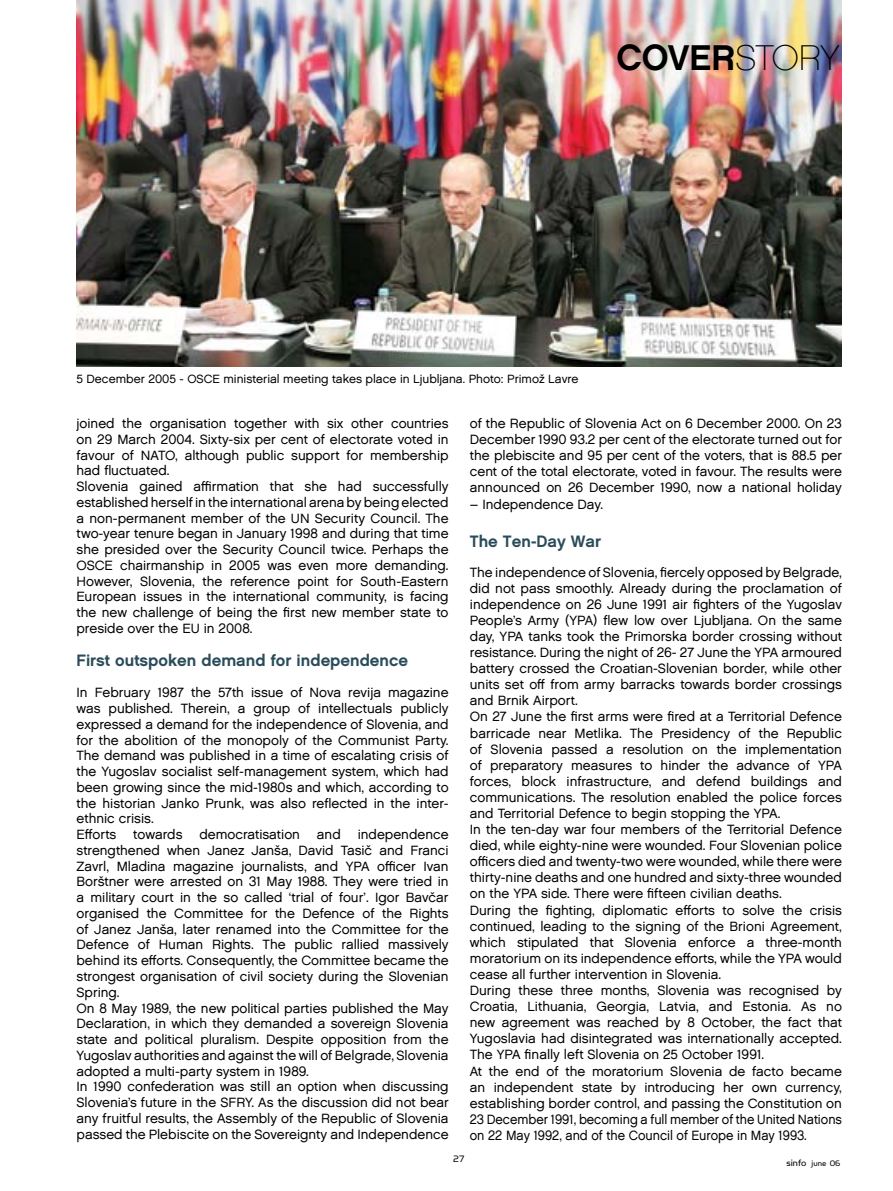
<style>
.page{position:relative;width:893px;height:1191px;background:#fff}
.page>*{position:absolute;margin:0;border:0;box-sizing:border-box;transform-origin:0 0}
.t1{font:36px "Chalet TT New York Nineteen Eighty";letter-spacing:-.005em;color:#000}
.t2{font:16.5px "Chalet Sixty Bold";color:#2a4c5a}
.t3{font:13.5px/15.8px "Chalet TT London Nineteen Sixty";color:#000}
.t4{font:12px "Chalet TT London Nineteen Sixty";color:#000}
.t5{font:10.5px "Simian Display Orangutan";color:#000}
.t6{font:9px "Simian Display Orangutan";color:#000}
.s1{font-family:"Chalet TT Paris Nineteen Eighty"}
.s2{font-size:10.5px}
</style>
<div class="page">
<img style="left:77px;top:0;width:765px;height:367px">
<h1 class="t1" style="left:617px;top:34px;width:225px">COVER<span class="s1">STORY</span></h1>
<p class="t4" style="left:77px;top:372px;width:503px">5 December 2005 - OSCE ministerial meeting takes place in Ljubljana. Photo: Primož Lavre</p>
<p class="t3" style="left:77px;top:415px;width:374px">joined the organisation together with six other countries on 29 March 2004. Sixty-six per cent of electorate voted in favour of NATO, although public support for membership had fluctuated.<br>Slovenia gained affirmation that she had successfully established herself in the international arena by being elected a non-permanent member of the UN Security Council. The two-year tenure began in January 1998 and during that time she presided over the Security Council twice. Perhaps the OSCE chairmanship in 2005 was even more demanding.<br>However, Slovenia, the reference point for South-Eastern European issues in the international community, is facing the new challenge of being the first new member state to preside over the EU in 2008.</p>
<p class="t2" style="left:77px;top:650px;width:333px">First outspoken demand for independence</p>
<p class="t3" style="left:77px;top:684px;width:374px">In February 1987 the 57th issue of Nova revija magazine was published. Therein, a group of intellectuals publicly expressed a demand for the independence of Slovenia, and for the abolition of the monopoly of the Communist Party.<br>The demand was published in a time of escalating crisis of the Yugoslav socialist self-management system, which had been growing since the mid-1980s and which, according to the historian Janko Prunk, was also reflected in the inter&shy;ethnic crisis.<br>Efforts</p>
<p class="t3" style="left:77px;top:826px;width:374px;text-indent:281px">independence strengthened when Janez Janša, David Tasič and Franci Zavrl, Mladina magazine journalists, and YPA officer Ivan Borštner were arrested on 31 May 1988. They were tried in a military court in the so called ‘trial of four’. Igor Bavčar organised the Committee for the Defence of the Rights of Janez Janša, later renamed into the Committee for the Defence of Human Rights. The public rallied massively behind its efforts. Consequently, the Committee became the strongest organisation of civil society during the Slovenian Spring.<br>On 8 May 1989, the new political parties published the May Declaration, in which they demanded a sovereign Slovenia state and political pluralism. Despite opposition from the Yugoslav authorities and against the will of Belgrade, Slovenia adopted a multi-party system in 1989.<br>In 1990 confederation was still an option when discussing Slovenia’s future in the SFRY. As the discussion did not bear any fruitful results, the Assembly of the Republic of Slovenia passed the Plebiscite on the Sovereignty and Independence</p>
<p class="t3" style="left:133px;top:826px;width:51px">towards</p>
<p class="t3" style="left:199px;top:826px;width:102px">democratisation</p>
<p class="t3" style="left:317px;top:826px;width:25px">and</p>
<p class="t3" style="left:470px;top:415px;width:374px;text-align:justify">of the Republic of Slovenia Act on 6 December 2000. On 23<br>December 1990 93.2 per cent of the electorate turned out for the plebiscite and 95 per cent of the voters, that is 88.5 per cent of the total electorate, voted in favour. The results were announced on 26 December 1990, now a national holiday</p>
<p class="t3" style="left:470px;top:496px;width:135px">– Independence Day.</p>
<p class="t2" style="left:470px;top:530px;width:133px">The Ten-Day War</p>
<p class="t3" style="left:470px;top:564px;width:374px">The independence of Slovenia, fiercely opposed by Belgrade, did not pass smoothly. Already during the proclamation of independence on 26 June 1991 air fighters of the Yugoslav People’s Army (YPA) flew low over Ljubljana. On the same day, YPA tanks took the Primorska border crossing without resistance. During the night of 26- 27 June the YPA armoured battery crossed the Croatian-Slovenian border, while other units set off from army barracks towards border crossings and Brnik Airport.<br>On 27 June the first arms were fired at a Territorial Defence barricade near Metlika. The Presidency of the Republic of Slovenia passed a resolution on the implementation of preparatory measures to hinder the advance of YPA forces, block infrastructure, and defend buildings and communications. The resolution enabled the police forces and Territorial Defence to begin stopping the YPA.<br>In the ten-day war four members of the Territorial Defence died, while eighty-nine were wounded. Four Slovenian police officers died and twenty-two were wounded, while there were thirty-nine deaths and one hundred and sixty-three wounded on the YPA side. There were fifteen civilian deaths.<br>During the fighting, diplomatic efforts to solve the crisis continued, leading to the signing of the Brioni Agreement, which stipulated that Slovenia enforce a three-month moratorium on its independence efforts, while the YPA would cease all further intervention in Slovenia.<br>During these three months, Slovenia was recognised by Croatia, Lithuania, Georgia, Latvia, and Estonia. As no new agreement was reached by 8 October, the fact that Yugoslavia had disintegrated was internationally accepted.<br>The YPA finally left Slovenia on 25 October 1991.<br>At the end of the moratorium Slovenia de facto became an independent state by introducing her own currency, establishing border control, and passing the Constitution on 23 December 1991, becoming a full member of the United Nations on 22 May 1992, and of the Council of Europe in May 1993.</p>
<p class="t5" style="left:453px;top:1153px;width:13px">27</p>
<p class="t6" style="left:786px;top:1158px;width:55px"><span class="s2">sinfo</span> june 06</p>
</div>
